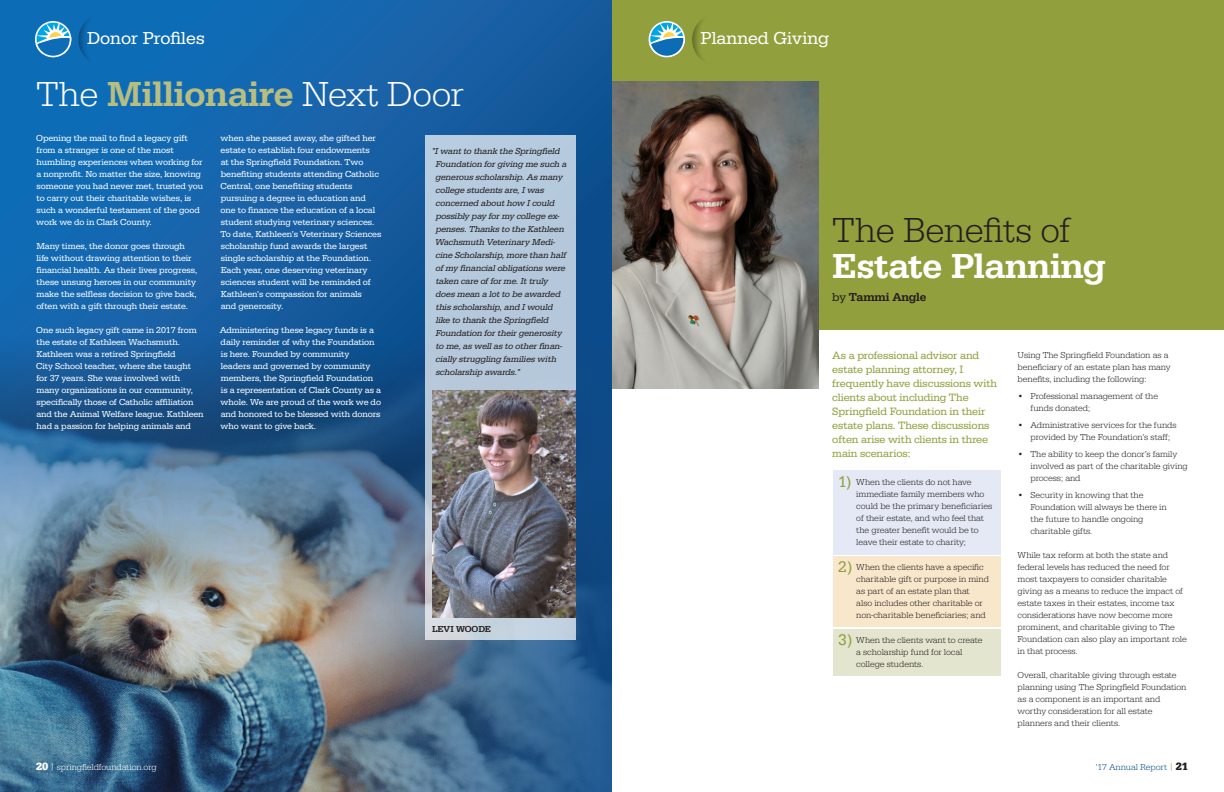
<style>
.page{position:relative;width:1224px;height:792px;background:#fff}
.page>*{position:absolute;margin:0;border:0;box-sizing:border-box;transform-origin:0 0}
.t1{font:300 36px "Serifa";letter-spacing:-.01em;color:#fff}
.t2{font:500 36px "Serifa";letter-spacing:-.01em;color:#fff}
.t3{font:300 36px "Serifa";letter-spacing:-.01em;color:#231f20}
.t4{font:18px "Serifa";color:#fff}
.t5{font:500 12px "Serifa";letter-spacing:-.01em;color:#231f20}
.t6{font:11px/14px "Serifa";letter-spacing:-.01em;color:#919f3c}
.t7{font:9px/12px "Serifa";letter-spacing:-.01em;color:#fff}
.t8{font:300 9px/12px "Serifa";letter-spacing:-.01em;color:#231f20}
.t9{font:italic 9px/13px "Serifa";letter-spacing:-.01em;color:#231f20}
.t10{font:300 9px "Serifa";letter-spacing:-.01em;color:#fff}
.t11{font:300 9px "Serifa";letter-spacing:-.01em;color:#0c4b8b}
.t12{font:500 9px "Serifa";letter-spacing:-.01em;color:#231f20}
.s1{font-weight:500;color:#b8bd80}
.s2{font-weight:400}
.s3{font-weight:400;font-size:16px;color:#919f3c}
.s4{font-weight:700;font-size:11px}
.s5{color:#919f3c}
.s6{font-weight:700;font-size:11px;color:#231f20}
</style>
<div class="page">
<div style="left:833px;top:629px;width:167px;height:47px;background:#e4e5ce"></div>
<div style="left:833px;top:557px;width:167px;height:70px;background:#f9e7cb"></div>
<div style="left:833px;top:470px;width:167px;height:84px;background:#e4e9f5"></div>
<div style="left:0;top:0;width:612px;height:792px;background:linear-gradient(to right,#126eb8,#165697)"></div>
<img style="left:0;top:329px;width:612px;height:463px">
<div style="left:612px;top:0;width:612px;height:329px;background:#919f3c"></div>
<img style="left:612px;top:81px;width:207px;height:307px">
<div style="left:692px;top:13px;width:35px;height:53px;background:#231f20;opacity:.35"></div>
<svg style="left:649px;top:21px;width:36px;height:36px"></svg>
<div style="left:78px;top:13px;width:36px;height:53px;background:#231f20;opacity:.35"></div>
<svg style="left:35px;top:21px;width:36px;height:36px"></svg>
<div style="left:425px;top:135px;width:151px;height:505px;background:linear-gradient(to bottom,#afc8df,#c9cdd5)"></div>
<img style="left:432px;top:391px;width:144px;height:226px">
<h2 class="t4" style="left:87px;top:28px;width:119px">Donor Profiles</h2>
<h2 class="t4" style="left:701px;top:28px;width:130px">Planned Giving</h2>
<h1 class="t1" style="left:36px;top:74px;width:430px">The <span class="s1">Millionaire</span> Next Door</h1>
<p class="t7" style="left:220px;top:132px;width:162px">when she passed away, she gifted her estate to establish four endowments<br>at the Springfield Foundation. Two benefiting students attending Catholic Central, one benefiting students pursuing a degree in education and one to finance the education of a local student studying veterinary sciences.<br>To date, Kathleen’s Veterinary Sciences scholarship fund awards the largest single scholarship at the Foundation.<br>Each year, one deserving veterinary sciences student will be reminded of Kathleen’s compassion for animals<br>and generosity.</p>
<p class="t7" style="left:220px;top:324px;width:163px">Administering these legacy funds is a daily reminder of why the Foundation is here. Founded by community<br>leaders and governed by community members, the Springfield Foundation<br>is a representation of Clark County as a whole. We are proud of the work we do and honored to be blessed with donors who want to give back.</p>
<p class="t7" style="left:36px;top:133px;width:168px">Opening the mail to find a legacy gift from a stranger is one of the most humbling experiences when working for a nonprofit. No matter the size, knowing someone you had never met, trusted you to carry out their charitable wishes, is such a wonderful testament of the good work we do in Clark County.</p>
<p class="t7" style="left:36px;top:241px;width:163px">Many times, the donor goes through life without drawing attention to their financial health. As their lives progress, these unsung heroes in our community make the selfless decision to give back, often with a gift through their estate.</p>
<p class="t7" style="left:36px;top:325px;width:169px">One such legacy gift came in 2017 from the estate of Kathleen Wachsmuth.<br>Kathleen was a retired Springfield<br>City School teacher, where she taught for 37 years. She was involved with many organizations in our community, specifically those of Catholic affiliation and the Animal Welfare league. Kathleen had a passion for helping animals and</p>
<p class="t9" style="left:435px;top:145px;width:133px;text-indent:-3px">"I want to thank the Springfield<br>Foundation for giving me such a generous scholarship. As many college students are, I was concerned about how I could possibly pay for my college ex&shy;penses. Thanks to the Kathleen<br>Wachsmuth Veterinary Medi&shy;cine Scholarship, more than half of my financial obligations were taken care of for me. It truly does mean a lot to be awarded this scholarship, and I would like to thank the Springfield<br>Foundation for their generosity to me, as well as to other finan&shy;cially struggling families with scholarship awards."</p>
<p class="t12" style="left:432px;top:624px;width:61px">LEVI WOODE</p>
<h1 class="t3" style="left:832px;top:210px;width:240px">The Benefits of</h1>
<h1 class="t2" style="left:832px;top:245px;width:275px">Estate Planning</h1>
<h3 class="t5" style="left:832px;top:290px;width:96px"><span class="s2">by</span> Tammi Angle</h3>
<p class="t6" style="left:832px;top:349px;width:166px">As a professional advisor and estate planning attorney, I frequently have discussions with clients about including The<br>Springfield Foundation in their estate plans. These discussions often arise with clients in three main scenarios:</p>
<p class="t8" style="left:856px;top:476px;width:137px;text-indent:-18px"><span class="s3">1)</span> When the clients do not have immediate family members who could be the primary beneficiaries of their estate, and who feel that the greater benefit would be to leave their estate to charity;</p>
<p class="t8" style="left:856px;top:561px;width:134px;text-indent:-18px"><span class="s3">2)</span> When the clients have a specific charitable gift or purpose in mind as part of an estate plan that<br>also includes other charitable or non-charitable beneficiaries; and</p>
<p class="t8" style="left:856px;top:634px;width:128px;text-indent:-18px"><span class="s3">3)</span> When the clients want to create a scholarship fund for local college students.</p>
<p class="t8" style="left:1018px;top:349px;width:155px">Using The Springfield Foundation as a beneficiary of an estate plan has many benefits, including the following:</p>
<p class="t8" style="left:1031px;top:390px;width:129px;text-indent:-13px">• Professional management of the funds donated;</p>
<p class="t8" style="left:1031px;top:419px;width:147px;text-indent:-13px">• Administrative services for the funds provided by The Foundation’s staff;</p>
<p class="t8" style="left:1031px;top:448px;width:159px;text-indent:-13px">• The ability to keep the donor’s family involved as part of the charitable giving process; and</p>
<p class="t8" style="left:1031px;top:489px;width:138px;text-indent:-13px">• Security in knowing that the<br>Foundation will always be there in the future to handle ongoing charitable gifts.</p>
<p class="t8" style="left:1018px;top:549px;width:171px">While tax reform at both the state and federal levels has reduced the need for most taxpayers to consider charitable giving as a means to reduce the impact of estate taxes in their estates, income tax considerations have now become more prominent, and charitable giving to The Foundation can also play an important role in that process.</p>
<p class="t8" style="left:1018px;top:669px;width:170px">Overall, charitable giving through estate planning using The Springfield Foundation as a component is an important and worthy consideration for all estate planners and their clients.</p>
<p class="t10" style="left:36px;top:761px;width:122px"><span class="s4">20</span> | springfieldfoundation.org</p>
<p class="t11" style="left:1096px;top:761px;width:94px">'17 Annual Report <span class="s5">|</span> <span class="s6">21</span></p>
</div>
